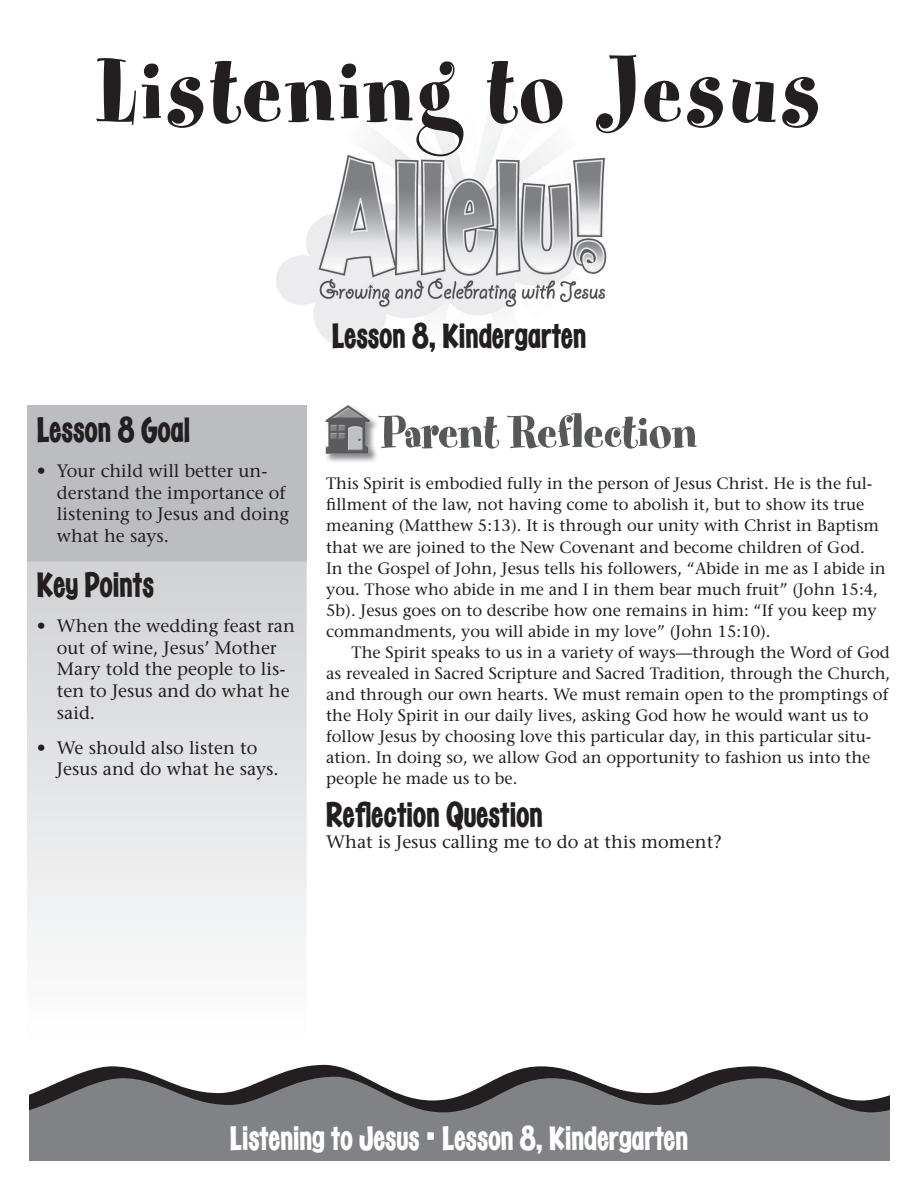
<style>
.page{position:relative;width:918px;height:1188px;background:#fff}
.page>*{position:absolute;margin:0;border:0;box-sizing:border-box;transform-origin:0 0}
.t1{font:100.2px "Spumoni LP";letter-spacing:.04em;color:#231f20}
.t2{font:51px "Spumoni LP";color:#57585a}
.t3{font:36px "Cuckoo";color:#231f20}
.t4{font:35.7px "Cuckoo";color:#231f20}
.t5{font:34.5px "Cuckoo";color:#fff}
.t6{font:500 18px/21.6px "Stone Serif Std";color:#231f20}
.t7{font:500 16.5px/21px "Stone Serif Std";color:#231f20}
</style>
<div class="page">
<svg style="left:71px;top:1065px;width:725px;height:12px"></svg>
<svg style="left:29px;top:1077px;width:861px;height:84px;background:#818285"></svg>
<img style="left:276px;top:108px;width:331px;height:240px">
<div style="left:27px;top:405px;width:280px;height:157px;background:#bcbdc0"></div>
<svg style="left:27px;top:562px;width:280px;height:389px"></svg>
<img style="left:325px;top:417px;width:52px;height:45px">
<img style="left:326px;top:405px;width:44px;height:49px">
<h1 class="t1" style="left:98px;top:41px;width:724px">Listening to Jesus</h1>
<h3 class="t3" style="left:37px;top:410px;width:155px">Lesson 8 Goal</h3>
<p class="t6" style="left:57px;top:460px;width:234px;text-indent:-20px">• Your child will better un&shy;derstand the importance of listening to Jesus and doing what he says.</p>
<h3 class="t3" style="left:37px;top:565px;width:119px">Key Points</h3>
<p class="t6" style="left:57px;top:615px;width:239px;text-indent:-20px">• When the wedding feast ran out of wine, Jesus’ Mother<br>Mary told the people to lis&shy;ten to Jesus and do what he said.</p>
<p class="t6" style="left:57px;top:737px;width:223px;text-indent:-20px">• We should also listen to<br>Jesus and do what he says.</p>
<h3 class="t4" style="left:332px;top:316px;width:256px">Lesson 8, Kindergarten</h3>
<h2 class="t2" style="left:381px;top:406px;width:317px">Parent Reflection</h2>
<p class="t7" style="left:326px;top:473px;width:561px">This Spirit is embodied fully in the person of Jesus Christ. He is the ful&shy;fillment of the law, not having come to abolish it, but to show its true meaning (Matthew 5:13). It is through our unity with Christ in Baptism that we are joined to the New Covenant and become children of God.<br>In the Gospel of John, Jesus tells his followers, “Abide in me as I abide in you. Those who abide in me and I in them bear much fruit” (John 15:4, 5b). Jesus goes on to describe how one remains in him: “If you keep my commandments, you will abide in my love” (John 15:10).</p>
<p class="t7" style="left:326px;top:641px;width:566px;text-indent:26px">The Spirit speaks to us in a variety of ways—through the Word of God as revealed in Sacred Scripture and Sacred Tradition, through the Church, and through our own hearts. We must remain open to the promptings of the Holy Spirit in our daily lives, asking God how he would want us to follow Jesus by choosing love this particular day, in this particular situ&shy;ation. In doing so, we allow God an opportunity to fashion us into the people he made us to be.</p>
<h3 class="t3" style="left:326px;top:794px;width:218px">Reflection Question</h3>
<p class="t6" style="left:326px;top:831px;width:397px">What is Jesus calling me to do at this moment?</p>
<h3 class="t5" style="left:230px;top:1118px;width:460px">Listening to Jesus • Lesson 8, Kindergarten</h3>
</div>
